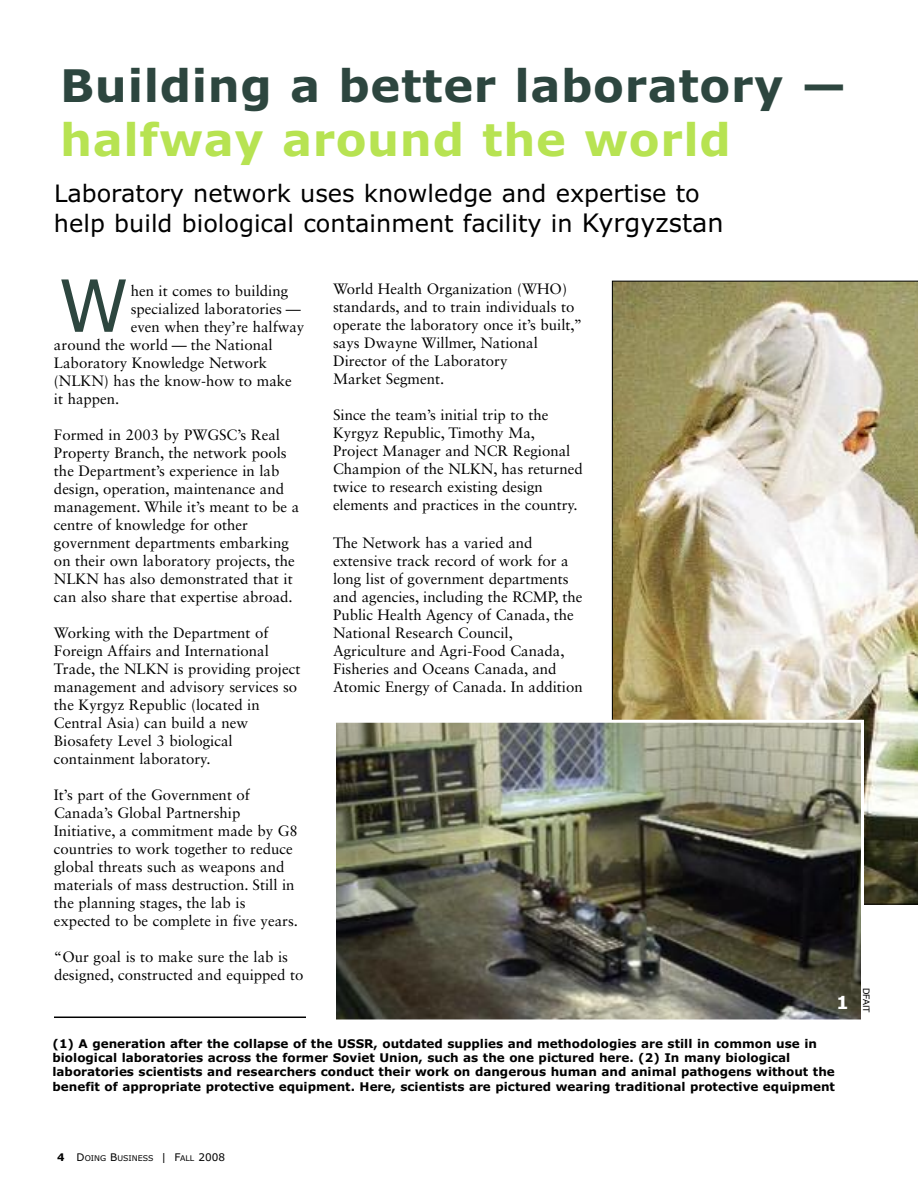
<style>
.page{position:relative;width:918px;height:1188px;background:#fff}
.page>*{position:absolute;margin:0;border:0;box-sizing:border-box;transform-origin:0 0}
.t1{font:72px "Verdana";color:#2d463f}
.t2{font:700 45px "Verdana";letter-spacing:.015em;color:#2d463f}
.t3{font:700 45px "Verdana";letter-spacing:.015em;color:#b7e352}
.t4{font:24px/30px "Verdana";color:#000}
.t5{font:700 18px "Verdana";color:#fff}
.t6{font:15px/18px "Sabon LT Std";color:#000}
.t7{font:700 12px/14.4px "Verdana";color:#000}
.t8{font:9px "Arial";letter-spacing:-.03em;color:#000}
.t9{font:7.8px "Verdana";color:#000}
.s1{font-size:25.5px}
.s2{font-weight:700;font-size:10.5px}
.s3{font-size:10.5px}
</style>
<div class="page">
<img style="left:612px;top:281px;width:306px;height:623px">
<img style="left:337px;top:724px;width:523px;height:294px">
<div style="left:333px;top:720px;width:531px;height:302px;border:3px solid #fff"></div>
<hr style="left:54px;top:1017px;width:252px;height:1px;background:#000">
<h2 class="t2" style="left:60px;top:60px;width:788px">Building a better laboratory —</h2>
<h2 class="t3" style="left:60px;top:114px;width:672px">halfway around the world</h2>
<h3 class="t4" style="left:54px;top:178px;width:671px">Laboratory network uses knowledge and expertise to help build biological containment facility in <span class="s1">Kyrgyzstan</span></h3>
<h1 class="t1" style="left:58px;top:265px;width:73px">W</h1>
<p class="t6" style="left:131px;top:283px;width:159px">hen it comes to building</p>
<p class="t6" style="left:131px;top:301px;width:171px">specialized laboratories —</p>
<p class="t6" style="left:131px;top:319px;width:175px">even when they’re halfway</p>
<p class="t6" style="left:54px;top:337px;width:220px">around the world — the National</p>
<p class="t6" style="left:54px;top:355px;width:215px">Laboratory Knowledge Network</p>
<p class="t6" style="left:54px;top:373px;width:239px">(NLKN) has the know-how to make</p>
<p class="t6" style="left:54px;top:391px;width:67px">it happen.</p>
<p class="t6" style="left:54px;top:427px;width:247px">Formed in 2003 by PWGSC’s Real Property Branch, the network pools the Department’s experience in lab design, operation, maintenance and management. While it’s meant to be a centre of knowledge for other government departments embarking on their own laboratory projects, the NLKN has also demonstrated that it can also share that expertise abroad.</p>
<p class="t6" style="left:54px;top:625px;width:248px">Working with the Department of<br>Foreign Affairs and International<br>Trade, the NLKN is providing project management and advisory services so the Kyrgyz Republic (located in<br>Central Asia) can build a new<br>Biosafety Level 3 biological containment laboratory.</p>
<p class="t6" style="left:54px;top:787px;width:246px">It’s part of the Government of Canada’s Global Partnership Initiative, a commitment made by G8 countries to work together to reduce global threats such as weapons and materials of mass destruction. Still in the planning stages, the lab is expected to be complete in five years.</p>
<p class="t6" style="left:54px;top:949px;width:251px">“Our goal is to make sure the lab is designed, constructed and equipped to</p>
<p class="t6" style="left:333px;top:281px;width:251px">World Health Organization (WHO) standards, and to train individuals to operate the laboratory once it’s built,” says Dwayne Willmer, National<br>Director of the Laboratory<br>Market Segment.</p>
<p class="t6" style="left:333px;top:407px;width:251px">Since the team’s initial trip to the Kyrgyz Republic, Timothy Ma, Project Manager and NCR Regional Champion of the NLKN, has returned twice to research existing design elements and practices in the country.</p>
<p class="t6" style="left:333px;top:535px;width:251px">The Network has a varied and extensive track record of work for a long list of government departments and agencies, including the RCMP, the Public Health Agency of Canada, the National Research Council, Agriculture and Agri-Food Canada, Fisheries and Oceans Canada, and Atomic Energy of Canada. In addition</p>
<p class="t5" style="left:836px;top:992px;width:14px">1</p>
<p class="t8" style="left:872px;top:988px;width:26px;rotate:90deg">DFAIT</p>
<p class="t7" style="left:52px;top:1036px;width:784px">(1) A generation after the collapse of the USSR, outdated supplies and methodologies are still in common use in biological laboratories across the former Soviet Union, such as the one pictured here. (2) In many biological laboratories scientists and researchers conduct their work on dangerous human and animal pathogens without the benefit of appropriate protective equipment. Here, scientists are pictured wearing traditional protective equipment</p>
<p class="t9" style="left:57px;top:1154px;width:170px"><span class="s2">4</span> <span class="s3">D</span>OING <span class="s3">B</span>USINESS <span class="s3">| F</span>ALL <span class="s3">2008</span></p>
</div>
